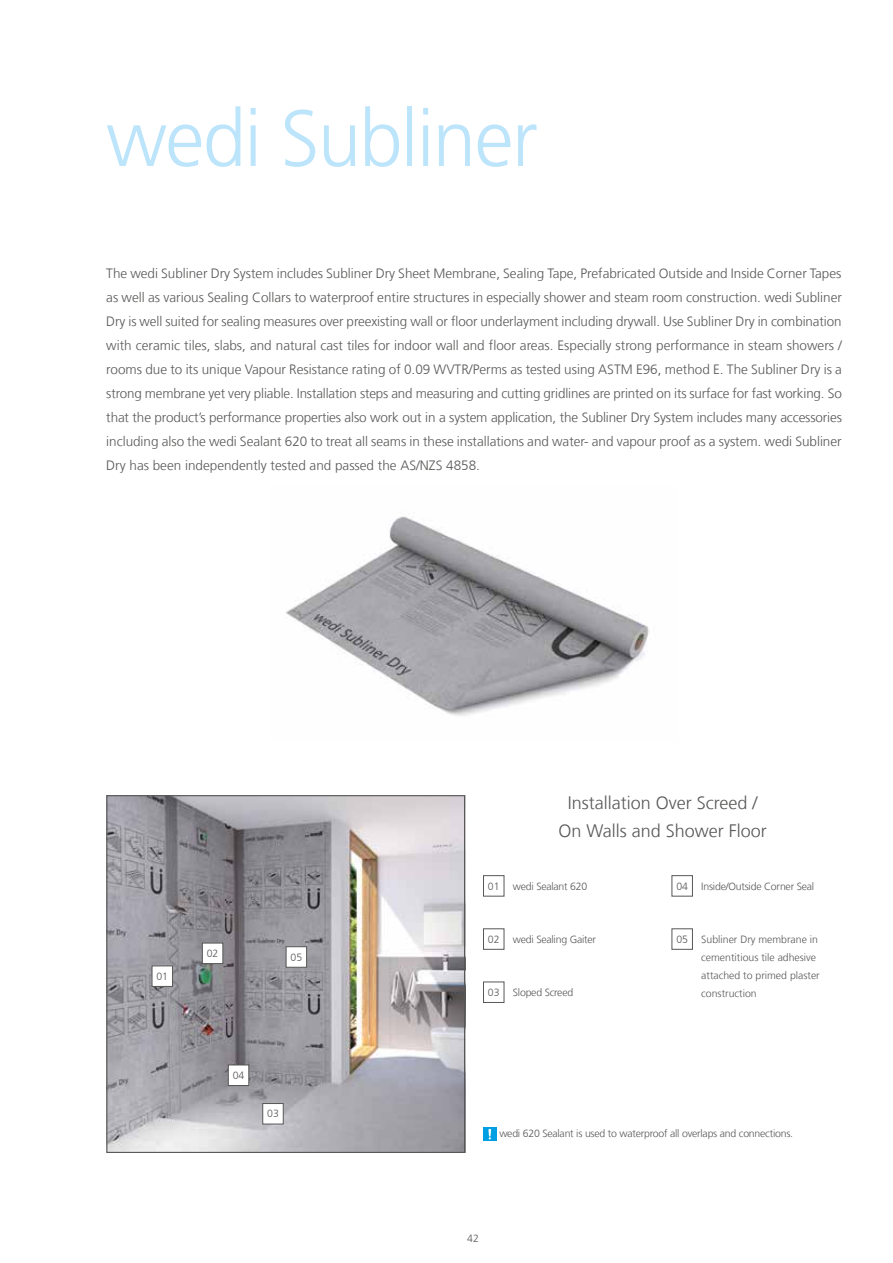
<style>
.page{position:relative;width:893px;height:1263px;background:#fff}
.page>*{position:absolute;margin:0;border:0;box-sizing:border-box;transform-origin:0 0}
.t1{font:300 79.5px "Frutiger LT Com";letter-spacing:-.02em;color:#bce4fa}
.t2{font:300 18px/28.5px "Frutiger LT Com";color:#575756;text-align:center}
.t3{font:300 13.5px/24px "Frutiger LT Com";color:#575756;text-align:justify}
.t4{font:300 10.5px "Frutiger LT Com";letter-spacing:-.02em;color:#575756}
.t5{font:300 10.5px/18px "Frutiger LT Com";color:#575756}
</style>
<div class="page">
<img style="left:108px;top:797px;width:355px;height:354px">
<div style="left:106px;top:795px;width:359px;height:358px;border:1px solid #575756"></div>
<img style="left:286px;top:516px;width:364px;height:200px">
<div style="left:286px;top:946px;width:21px;height:21px;background:#fff;border:1px solid #575756"></div>
<div style="left:228px;top:1064px;width:21px;height:22px;background:#fff;border:1px solid #575756"></div>
<div style="left:152px;top:965px;width:21px;height:22px;background:#fff;border:1px solid #575756"></div>
<div style="left:202px;top:943px;width:21px;height:21px;background:#fff;border:1px solid #575756"></div>
<div style="left:262px;top:1103px;width:22px;height:21px;background:#fff;border:1px solid #575756"></div>
<div style="left:483px;top:875px;width:21px;height:21px;background:#fff;border:1px solid #575756"></div>
<div style="left:483px;top:928px;width:21px;height:22px;background:#fff;border:1px solid #575756"></div>
<div style="left:483px;top:981px;width:21px;height:22px;background:#fff;border:1px solid #575756"></div>
<div style="left:671px;top:875px;width:22px;height:21px;background:#fff;border:1px solid #575756"></div>
<div style="left:671px;top:928px;width:22px;height:22px;background:#fff;border:1px solid #575756"></div>
<div style="left:483px;top:1127px;width:13px;height:14px;background:#009fe3"></div>
<svg style="left:488px;top:1128px;width:3px;height:11px"></svg>
<h1 class="t1" style="left:106px;top:92px;width:433px">wedi Subliner</h1>
<p class="t3" style="left:106px;top:261px;width:737px">The wedi Subliner Dry System includes Subliner Dry Sheet Membrane, Sealing Tape, Prefabricated Outside and Inside Corner Tapes as well as various Sealing Collars to waterproof entire structures in especially shower and steam room construction. wedi Subliner Dry is well suited for sealing measures over preexisting wall or floor underlayment including drywall. Use Subliner Dry in combination with ceramic tiles, slabs, and natural cast tiles for indoor wall and floor areas. Especially strong performance in steam showers / rooms due to its unique Vapour Resistance rating of 0.09 WVTR/Perms as tested using ASTM E96, method E. The Subliner Dry is a strong membrane yet very pliable. Installation steps and measuring and cutting gridlines are printed on its surface for fast working. So that the product’s performance properties also work out in a system application, the Subliner Dry System includes many accessories including also the wedi Sealant 620 to treat all seams in these installations and water- and vapour proof as a system. wedi Subliner Dry has been independently tested and passed the AS/NZS 4858.</p>
<h2 class="t2" style="left:558px;top:788px;width:210px">Installation Over Screed /<br>On Walls and Shower Floor</h2>
<p class="t4" style="left:156px;top:970px;width:13px">01</p>
<p class="t4" style="left:207px;top:947px;width:13px">02</p>
<p class="t4" style="left:290px;top:951px;width:13px">05</p>
<p class="t4" style="left:233px;top:1069px;width:13px">04</p>
<p class="t4" style="left:267px;top:1108px;width:13px">03</p>
<p class="t4" style="left:488px;top:880px;width:13px">01</p>
<p class="t4" style="left:513px;top:880px;width:76px">wedi Sealant 620</p>
<p class="t4" style="left:488px;top:933px;width:13px">02</p>
<p class="t4" style="left:513px;top:933px;width:85px">wedi Sealing Gaiter</p>
<p class="t4" style="left:488px;top:986px;width:13px">03</p>
<p class="t4" style="left:513px;top:986px;width:62px">Sloped Screed</p>
<p class="t4" style="left:676px;top:880px;width:13px">04</p>
<p class="t4" style="left:701px;top:880px;width:114px">Inside/Outside Corner Seal</p>
<p class="t4" style="left:676px;top:933px;width:13px">05</p>
<p class="t5" style="left:701px;top:930px;width:120px">Subliner Dry membrane in cementitious tile adhesive attached to primed plaster construction</p>
<p class="t4" style="left:499px;top:1127px;width:295px">wedi 620 Sealant is used to waterproof all overlaps and connections.</p>
<p class="t4" style="left:467px;top:1232px;width:13px">42</p>
</div>
